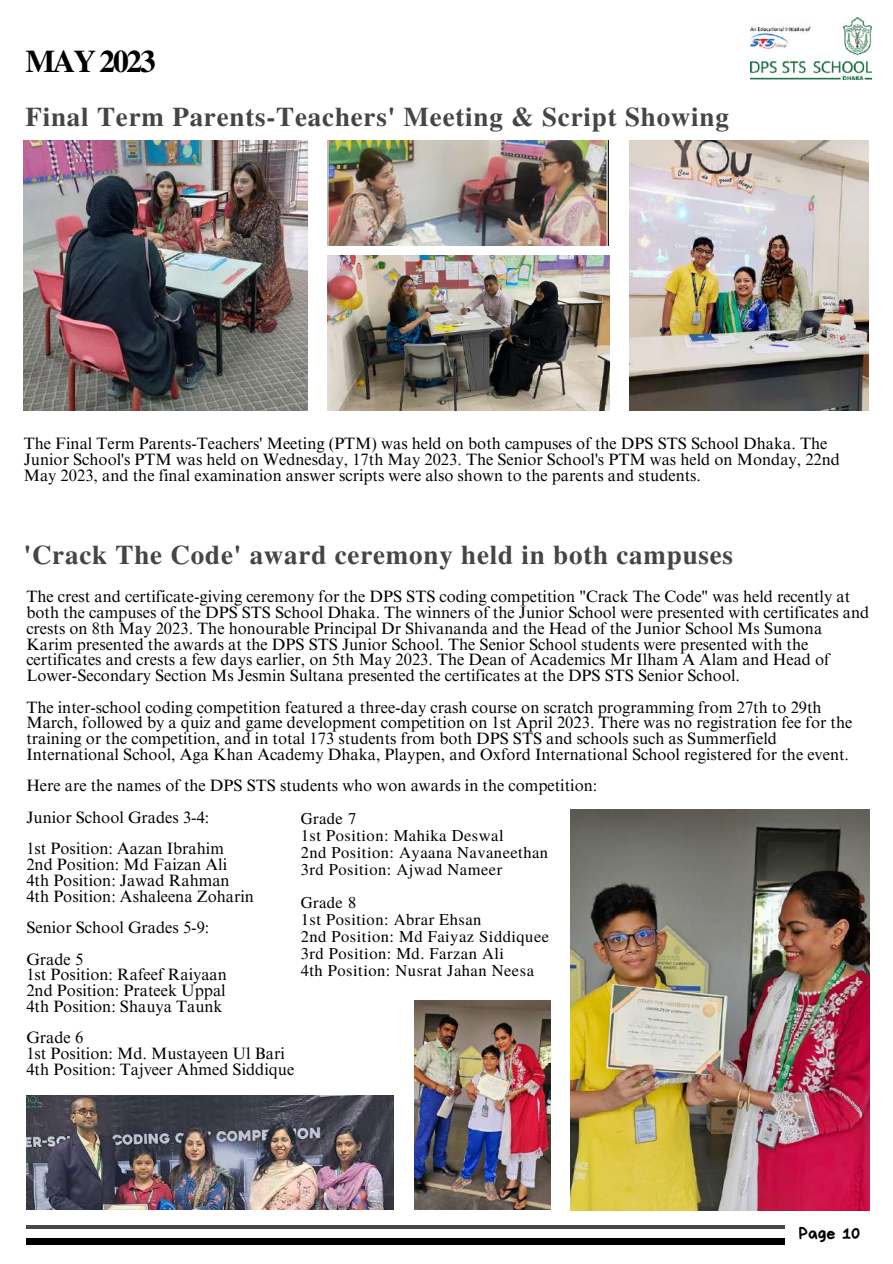
<style>
.page{position:relative;width:893px;height:1264px;background:#fff}
.page>*{position:absolute;margin:0;border:0;box-sizing:border-box;transform-origin:0 0}
.t1{font:700 31.5px "Te X Gyre Termes";letter-spacing:-.07em;color:#000}
.t2{font:700 27px "Te X Gyre Termes";letter-spacing:.03em;color:#464544}
.t3{font:18px "Bryndan Write";color:#000}
.t4{font:16.5px/15.8px "Times NRMT Pro";color:#000}
.t5{font:16.5px/16.8px "Te X Gyre Termes";letter-spacing:.03em;color:#000}
</style>
<div class="page">
<div style="left:26px;top:1237px;width:758px;height:7px;background:#000"></div>
<hr style="left:26px;top:1225px;width:758px;height:3px;background:#474746">
<img style="left:750px;top:18px;width:120px;height:61px">
<img style="left:24px;top:140px;width:283px;height:270px">
<img style="left:629px;top:140px;width:239px;height:270px">
<img style="left:570px;top:809px;width:299px;height:400px">
<img style="left:414px;top:1000px;width:136px;height:209px">
<img style="left:26px;top:1095px;width:367px;height:114px">
<img style="left:327px;top:140px;width:281px;height:105px">
<img style="left:327px;top:255px;width:282px;height:155px">
<h1 class="t1" style="left:25px;top:37px;width:132px">MAY 2023</h1>
<h2 class="t2" style="left:25px;top:96px;width:704px">Final Term Parents-Teachers' Meeting &amp; Script Showing</h2>
<p class="t4" style="left:24px;top:438px;width:817px">The Final Term Parents-Teachers' Meeting (PTM) was held on both campuses of the DPS STS School Dhaka. The<br>Junior School's PTM was held on Wednesday, 17th May 2023. The Senior School's PTM was held on Monday, 22nd<br>May 2023, and the final examination answer scripts were also shown to the parents and students.</p>
<h2 class="t2" style="left:24px;top:534px;width:711px">'Crack The Code' award ceremony held in both campuses</h2>
<p class="t4" style="left:26px;top:591px;width:844px">The crest and certificate-giving ceremony for the DPS STS coding competition "Crack The Code" was held recently at both the campuses of the DPS STS School Dhaka. The winners of the Junior School were presented with certificates and crests on 8th May 2023. The honourable Principal Dr Shivananda and the Head of the Junior School Ms Sumona Karim presented the awards at the DPS STS Junior School. The Senior School students were presented with the certificates and crests a few days earlier, on 5th May 2023. The Dean of Academics Mr Ilham A Alam and Head of Lower-Secondary Section Ms Jesmin Sultana presented the certificates at the DPS STS Senior School.</p>
<p class="t4" style="left:26px;top:701px;width:827px">The inter-school coding competition featured a three-day crash course on scratch programming from 27th to 29th March, followed by a quiz and game development competition on 1st April 2023. There was no registration fee for the training or the competition, and in total 173 students from both DPS STS and schools such as Summerfield International School, Aga Khan Academy Dhaka, Playpen, and Oxford International School registered for the event.</p>
<p class="t4" style="left:26px;top:772px;width:572px;line-height:31.5px">Here are the names of the DPS STS students who won awards in the competition:<br>Junior School Grades 3-4:<br>1st Position: Aazan Ibrahim</p>
<p class="t4" style="left:26px;top:858px;width:229px">2nd Position: Md Faizan Ali<br>4th Position: Jawad Rahman<br>4th Position: Ashaleena Zoharin</p>
<p class="t4" style="left:26px;top:913px;width:184px;line-height:31.5px">Senior School Grades 5-9:<br>Grade 5</p>
<p class="t4" style="left:26px;top:968px;width:202px;text-align:justify">1st Position: Rafeef Raiyaan 2nd Position: Prateek Uppal 4th Position: Shauya Taunk</p>
<p class="t4" style="left:26px;top:1031px;width:269px">Grade 6<br>1st Position: Md. Mustayeen Ul Bari<br>4th Position: Tajveer Ahmed Siddique</p>
<p class="t5" style="left:301px;top:809px;width:249px">Grade 7<br>1st Position: Mahika Deswal<br>2nd Position: Ayaana Navaneethan<br>3rd Position: Ajwad Nameer</p>
<p class="t5" style="left:301px;top:893px;width:250px">Grade 8<br>1st Position: Abrar Ehsan<br>2nd Position: Md Faiyaz Siddiquee<br>3rd Position: Md. Farzan Ali<br>4th Position: Nusrat Jahan Neesa</p>
<p class="t3" style="left:798px;top:1224px;width:63px">Page 10</p>
</div>
